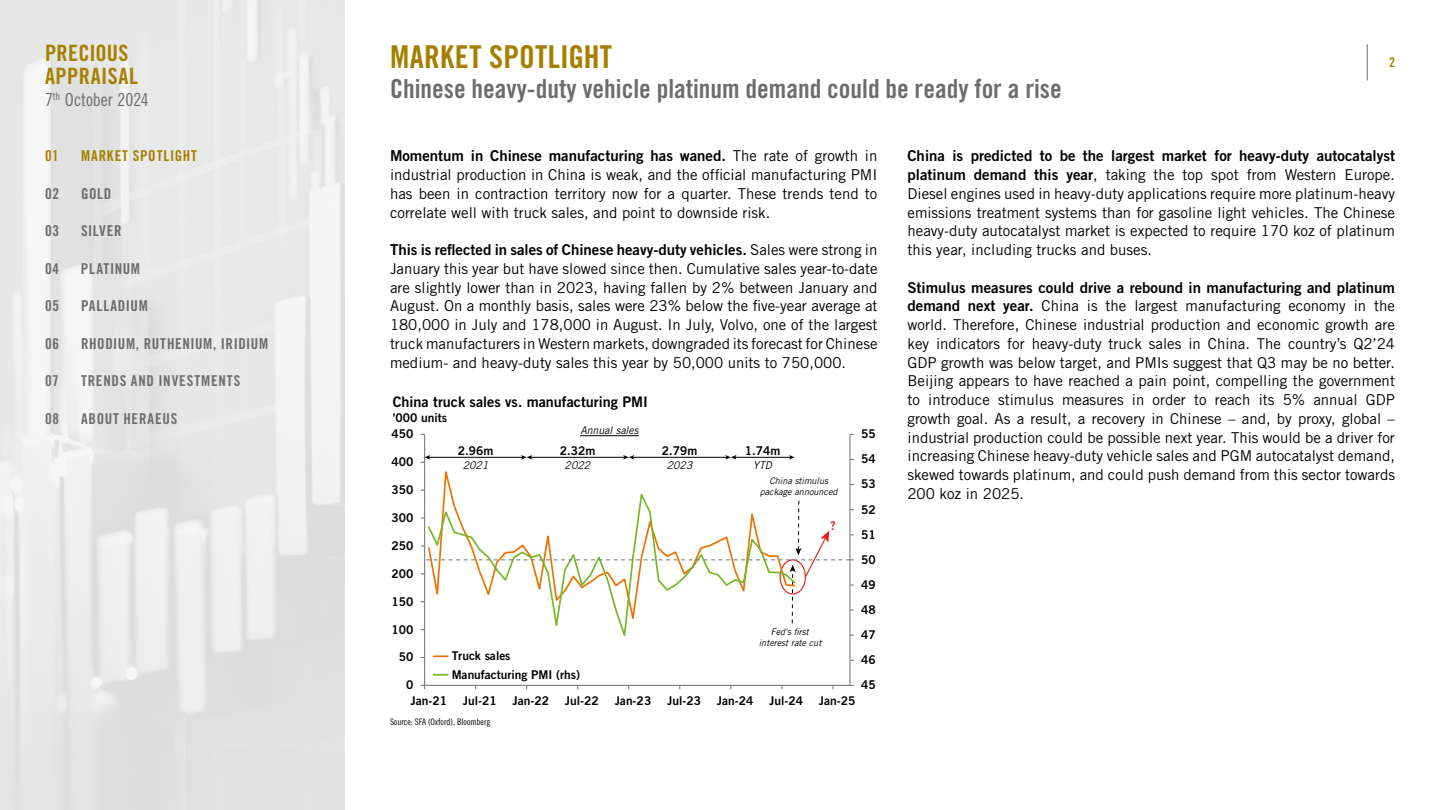
<style>
.page{position:relative;width:1440px;height:810px;background:#fff}
.page>*{position:absolute;margin:0;border:0;box-sizing:border-box;transform-origin:0 0}
.t1{font:31.5px "Trade Gothic LT Std Bd Cn 20";letter-spacing:.01em;color:#a58000}
.t2{font:26.25px "Trade Gothic LT Std Bd Cn 20";color:#6b6c6e}
.t3{font:22.5px/22.5px "Trade Gothic LT Std Bd Cn 20";letter-spacing:.015em;color:#a58000}
.t4{font:18px "Trade Gothic LT Std Cn 18";letter-spacing:-.005em;color:#6b6c6e}
.t5{font:15px/18.8px "Trade Gothic LT Std";color:#000;text-align:justify}
.t6{font:15px "Trade Gothic LT Std Bd 2";color:#000}
.t7{font:15px "Trade Gothic LT Std Bd Cn 20";letter-spacing:.04em;color:#6b6c6e}
.t8{font:15px "Trade Gothic LT Std Bd Cn 20";letter-spacing:.055em;color:#6e6e6e}
.t9{font:15px "Trade Gothic LT Std Bd Cn 20";letter-spacing:.055em;color:#a58000}
.t10{font:14.55px "Trade Gothic LT Std Bd 2";color:#000}
.t11{font:13.5px "Trade Gothic LT Std Bd Cn 20";color:#a58000}
.t12{font:12.08px/18.4px "Trade Gothic LT Std Bd 2";color:#000}
.t13{font:12.08px "Trade Gothic LT Std Bd 2";color:#e51f1c}
.t14{font:italic 10.57px "Trade Gothic LT Std";color:#000}
.t15{font:italic 9.07px/11.2px "Trade Gothic LT Std";color:#000;text-align:center}
.t16{font:9px "Trade Gothic LT Std Cn 18";color:#000}
.s1{font-family:"Trade Gothic LT Std"}
.s2{font-family:"Trade Gothic LT Std Bd 2"}
</style>
<div class="page">
<hr style="left:1367px;top:44px;width:1px;height:36px;background:#6e6e6e">
<div style="left:0;top:0;width:345px;height:810px;background:linear-gradient(to right,#e8e8e8,#e7e7e7)"></div>
<hr style="left:849px;top:434px;width:2px;height:251px;background:#7d7f7f">
<hr style="left:424px;top:434px;width:1px;height:251px;background:#7d7f7f">
<hr style="left:425px;top:685px;width:425px;height:1px;background:#7d7f7f">
<hr style="left:580px;top:435px;width:58px;height:1px;background:#000">
<svg style="left:434px;top:655px;width:14px;height:2px"></svg>
<svg style="left:434px;top:674px;width:14px;height:2px"></svg>
<svg style="left:421px;top:497px;width:433px;height:139px"></svg>
<hr style="left:429px;top:457px;width:94px;height:1px;background:#000">
<svg style="left:421px;top:455px;width:9px;height:8px"></svg>
<hr style="left:633px;top:457px;width:94px;height:1px;background:#000">
<hr style="left:735px;top:457px;width:56px;height:1px;background:#000">
<svg style="left:725px;top:455px;width:11px;height:5px"></svg>
<svg style="left:789px;top:455px;width:6px;height:5px"></svg>
<hr style="left:531px;top:457px;width:94px;height:1px;background:#000">
<svg style="left:521px;top:455px;width:11px;height:5px"></svg>
<svg style="left:623px;top:455px;width:11px;height:5px"></svg>
<h3 class="t3" style="left:45px;top:42px;width:94px">PRECIOUS<br>APPRAISAL</h3>
<p class="t4" style="left:45px;top:89px;width:105px">7<sup>th</sup> October 2024</p>
<p class="t9" style="left:45px;top:147px;width:15px">01</p>
<p class="t9" style="left:81px;top:147px;width:117px">MARKET SPOTLIGHT</p>
<p class="t7" style="left:45px;top:184px;width:16px">02</p>
<p class="t7" style="left:81px;top:184px;width:32px">GOLD</p>
<p class="t7" style="left:45px;top:222px;width:16px">03</p>
<p class="t7" style="left:81px;top:222px;width:42px">SILVER</p>
<p class="t7" style="left:45px;top:259px;width:16px">04</p>
<p class="t7" style="left:81px;top:259px;width:61px">PLATINUM</p>
<p class="t7" style="left:45px;top:297px;width:16px">05</p>
<p class="t7" style="left:81px;top:297px;width:68px">PALLADIUM</p>
<p class="t7" style="left:45px;top:334px;width:16px">06</p>
<p class="t7" style="left:81px;top:334px;width:189px">RHODIUM, RUTHENIUM, IRIDIUM</p>
<p class="t8" style="left:45px;top:372px;width:15px">07</p>
<p class="t8" style="left:81px;top:372px;width:161px">TRENDS AND INVESTMENTS</p>
<p class="t8" style="left:45px;top:409px;width:16px">08</p>
<p class="t8" style="left:81px;top:409px;width:98px">ABOUT HERAEUS</p>
<h1 class="t1" style="left:390px;top:37px;width:224px">MARKET SPOTLIGHT</h1>
<h2 class="t2" style="left:390px;top:72px;width:673px">Chinese heavy-duty vehicle platinum demand could be ready for a rise</h2>
<p class="t11" style="left:1389px;top:54px;width:7px">2</p>
<p class="t6" style="left:390px;top:147px;width:489px">Momentum in Chinese manufacturing has waned. <span class="s1">The rate of growth in</span></p>
<p class="t5" style="left:390px;top:165px;width:489px">industrial production in China is weak, and the official manufacturing PMI has been in contraction territory now for a quarter. These trends tend to correlate well with truck sales, and point to downside risk.</p>
<p class="t6" style="left:390px;top:240px;width:489px">This is reflected in sales of Chinese heavy-duty vehicles. <span class="s1">Sales were strong in</span></p>
<p class="t5" style="left:390px;top:259px;width:489px">January this year but have slowed since then. Cumulative sales year-to-date are slightly lower than in 2023, having fallen by 2% between January and August. On a monthly basis, sales were 23% below the five-year average at 180,000 in July and 178,000 in August. In July, Volvo, one of the largest truck manufacturers in Western markets, downgraded its forecast for Chinese medium- and heavy-duty sales this year by 50,000 units to 750,000.</p>
<p class="t10" style="left:393px;top:392px;width:257px">China truck sales vs. manufacturing PMI</p>
<p class="t12" style="left:393px;top:408px;width:56px">'000 units</p>
<p class="t12" style="left:391px;top:425px;width:23px">450</p>
<p class="t14" style="left:580px;top:424px;width:60px">Annual sales</p>
<p class="t12" style="left:391px;top:452px;width:23px">400</p>
<p class="t12" style="left:391px;top:480px;width:23px">350</p>
<p class="t12" style="left:391px;top:508px;width:23px">300</p>
<p class="t12" style="left:391px;top:536px;width:23px">250</p>
<p class="t12" style="left:391px;top:564px;width:23px">200</p>
<p class="t12" style="left:391px;top:592px;width:23px">150</p>
<p class="t12" style="left:391px;top:620px;width:23px">100</p>
<p class="t12" style="left:399px;top:648px;width:16px">50</p>
<p class="t12" style="left:406px;top:676px;width:9px">0</p>
<p class="t12" style="left:458px;top:441px;width:37px">2.96m</p>
<p class="t12" style="left:560px;top:441px;width:37px">2.32m</p>
<p class="t12" style="left:662px;top:441px;width:37px">2.79m</p>
<p class="t12" style="left:745px;top:441px;width:37px">1.74m</p>
<p class="t14" style="left:463px;top:459px;width:27px">2021</p>
<p class="t14" style="left:565px;top:459px;width:27px">2022</p>
<p class="t14" style="left:667px;top:459px;width:27px">2023</p>
<p class="t14" style="left:753px;top:459px;width:20px">YTD</p>
<p class="t15" style="left:760px;top:475px;width:79px">China stimulus package announced</p>
<p class="t13" style="left:830px;top:519px;width:7px">?</p>
<p class="t12" style="left:452px;top:647px;width:130px">Truck sales<br>Manufacturing PMI (rhs)</p>
<p class="t15" style="left:759px;top:626px;width:64px">Fed's first interest rate cut</p>
<p class="t12" style="left:861px;top:425px;width:16px">55</p>
<p class="t12" style="left:861px;top:450px;width:16px">54</p>
<p class="t12" style="left:861px;top:475px;width:16px">53</p>
<p class="t12" style="left:861px;top:500px;width:16px">52</p>
<p class="t12" style="left:861px;top:525px;width:16px">51</p>
<p class="t12" style="left:861px;top:550px;width:16px">50</p>
<p class="t12" style="left:861px;top:575px;width:16px">49</p>
<p class="t12" style="left:861px;top:600px;width:16px">48</p>
<p class="t12" style="left:861px;top:625px;width:16px">47</p>
<p class="t12" style="left:861px;top:650px;width:16px">46</p>
<p class="t12" style="left:861px;top:676px;width:16px">45</p>
<p class="t12" style="left:411px;top:691px;width:38px">Jan-21</p>
<p class="t12" style="left:463px;top:691px;width:35px">Jul-21</p>
<p class="t12" style="left:513px;top:691px;width:38px">Jan-22</p>
<p class="t12" style="left:565px;top:691px;width:35px">Jul-22</p>
<p class="t12" style="left:615px;top:691px;width:38px">Jan-23</p>
<p class="t12" style="left:667px;top:691px;width:35px">Jul-23</p>
<p class="t12" style="left:717px;top:691px;width:38px">Jan-24</p>
<p class="t12" style="left:769px;top:691px;width:35px">Jul-24</p>
<p class="t12" style="left:819px;top:691px;width:38px">Jan-25</p>
<p class="t16" style="left:390px;top:716px;width:102px">Source: SFA (Oxford), Bloomberg</p>
<p class="t6" style="left:908px;top:147px;width:489px">China is predicted to be the largest market for heavy-duty autocatalyst</p>
<p class="t5" style="left:908px;top:165px;width:489px"><span class="s2">platinum demand this year</span>, taking the top spot from Western Europe.<br>Diesel engines used in heavy-duty applications require more platinum-heavy emissions treatment systems than for gasoline light vehicles. The Chinese heavy-duty autocatalyst market is expected to require 170 koz of platinum this year, including trucks and buses.</p>
<p class="t6" style="left:908px;top:278px;width:489px">Stimulus measures could drive a rebound in manufacturing and platinum</p>
<p class="t5" style="left:908px;top:296px;width:489px"><span class="s2">demand next year.</span> China is the largest manufacturing economy in the world. Therefore, Chinese industrial production and economic growth are key indicators for heavy-duty truck sales in China. The country’s Q2’24<br>GDP growth was below target, and PMIs suggest that Q3 may be no better.<br>Beijing appears to have reached a pain point, compelling the government to introduce stimulus measures in order to reach its 5% annual GDP growth goal. As a result, a recovery in Chinese – and, by proxy, global – industrial production could be possible next year. This would be a driver for increasing Chinese heavy-duty vehicle sales and PGM autocatalyst demand, skewed towards platinum, and could push demand from this sector towards 200 koz in 2025.</p>
</div>
